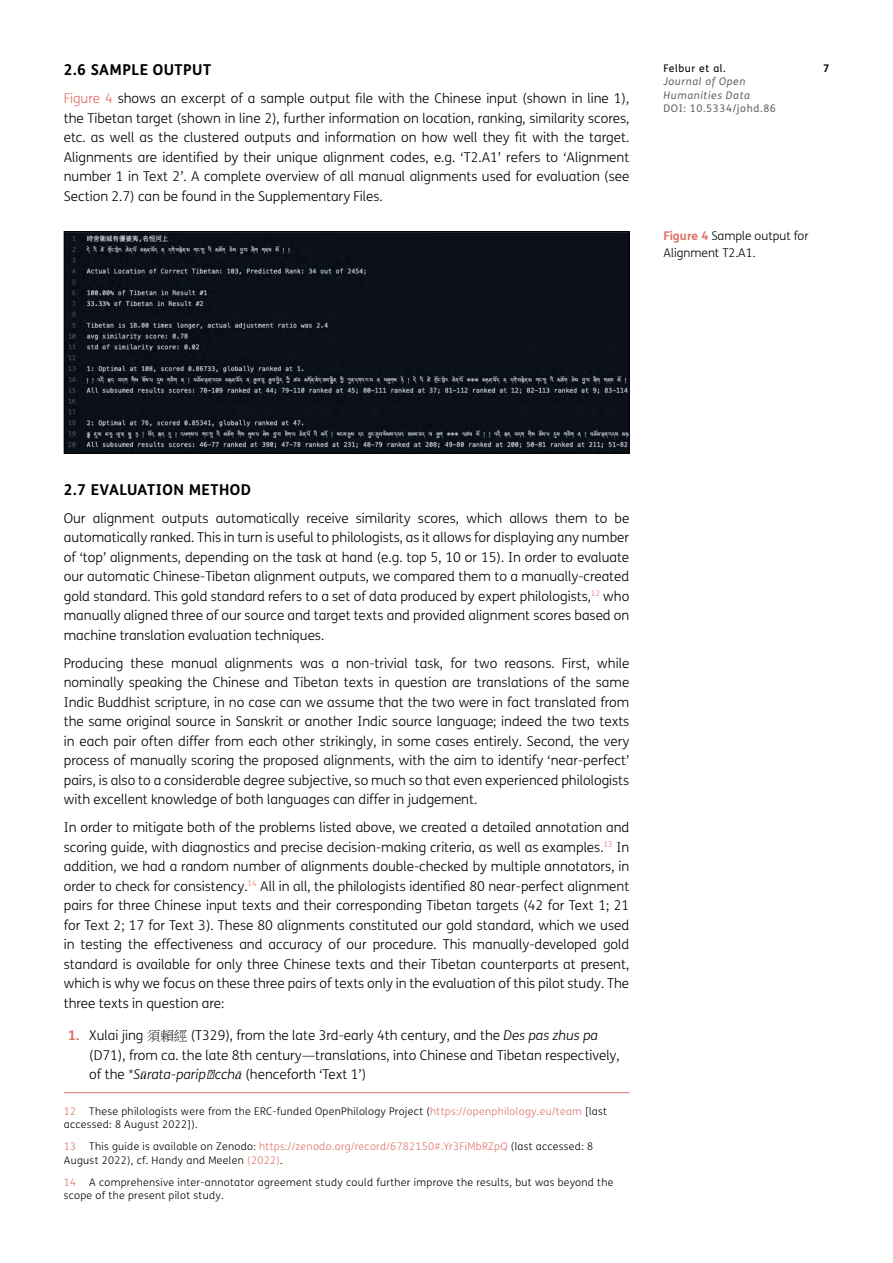
<style>
.page{position:relative;width:893px;height:1263px;background:#fff}
.page>*{position:absolute;margin:0;border:0;box-sizing:border-box;transform-origin:0 0}
.t1{font:700 15px "FS Me";letter-spacing:.03em;color:#000}
.Body_Copy{font:300 13.5px/19.5px "FS Me";color:#000;text-align:justify}
.Figure_copy{font:300 12px/16.5px "FS Me";color:#000}
.Footnote{font:300 10.5px/13.5px "FS Me";letter-spacing:.03em;color:#000}
.t2{font:italic 10.5px/13.5px "FS Me";letter-spacing:.06em;color:#636466}
.t3{font:10.5px "FS Me";letter-spacing:.06em;color:#636466}
.t4{font:10.5px "FS Me";letter-spacing:.06em;color:#000}
.Footnote-2{font:300 10.5px "FS Me";color:#e07368}
.t5{font:700 10.5px "FS Me";color:#000}
.s1{color:#e07368}
.s2{font-weight:700;color:#e07368}
.s3{font-family:"P Ming Li U";font-weight:400}
.s4{font-style:italic}
.s5{font-family:"STIX";font-weight:400;font-style:italic}
.s6{font-family:"Cambria Math";font-weight:400;font-style:italic}
</style>
<div class="page">
<hr style="left:64px;top:1092px;width:565px;height:1px;background:#e07368">
<img style="left:66px;top:233px;width:562px;height:219px">
<div style="left:64px;top:231px;width:566px;height:223px;border:1px solid #000"></div>
<h2 class="t1" style="left:64px;top:60px;width:149px">2.6 SAMPLE OUTPUT</h2>
<p class="Body_Copy" style="left:64px;top:89px;width:567px"><span class="s1">Figure 4</span> shows an excerpt of a sample output file with the Chinese input (shown in line 1), the Tibetan target (shown in line 2), further information on location, ranking, similarity scores, etc. as well as the clustered outputs and information on how well they fit with the target.<br>Alignments are identified by their unique alignment codes, e.g. ‘T2.A1’ refers to ‘Alignment number 1 in Text 2’. A complete overview of all manual alignments used for evaluation (see Section 2.7) can be found in the Supplementary Files.</p>
<p class="t4" style="left:663px;top:62px;width:64px">Felbur et al.</p>
<p class="t5" style="left:823px;top:61px;width:8px">7</p>
<p class="t2" style="left:663px;top:75px;width:88px">Journal of Open<br>Humanities Data</p>
<p class="t3" style="left:663px;top:102px;width:114px">DOI: 10.5334/johd.86</p>
<p class="Figure_copy" style="left:663px;top:228px;width:147px"><span class="s2">Figure 4</span> Sample output for<br>Alignment T2.A1.</p>
<h2 class="t1" style="left:64px;top:480px;width:189px">2.7 EVALUATION METHOD</h2>
<p class="Body_Copy" style="left:64px;top:509px;width:567px">Our alignment outputs automatically receive similarity scores, which allows them to be automatically ranked. This in turn is useful to philologists, as it allows for displaying any number of ‘top’ alignments, depending on the task at hand (e.g. top 5, 10 or 15). In order to evaluate our automatic Chinese-Tibetan alignment outputs, we compared them to a manually-created gold standard. This gold standard refers to a set of data produced by expert philologists,<sup>12</sup> who manually aligned three of our source and target texts and provided alignment scores based on machine translation evaluation techniques.</p>
<p class="Body_Copy" style="left:64px;top:654px;width:567px">Producing these manual alignments was a non-trivial task, for two reasons. First, while nominally speaking the Chinese and Tibetan texts in question are translations of the same Indic Buddhist scripture, in no case can we assume that the two were in fact translated from the same original source in Sanskrit or another Indic source language; indeed the two texts in each pair often differ from each other strikingly, in some cases entirely. Second, the very process of manually scoring the proposed alignments, with the aim to identify ‘near-perfect’ pairs, is also to a considerable degree subjective, so much so that even experienced philologists with excellent knowledge of both languages can differ in judgement.</p>
<p class="Body_Copy" style="left:64px;top:818px;width:567px">In order to mitigate both of the problems listed above, we created a detailed annotation and scoring guide, with diagnostics and precise decision-making criteria, as well as examples.<sup>13</sup> In addition, we had a random number of alignments double-checked by multiple annotators, in order to check for consistency.<sup>14</sup> All in all, the philologists identified 80 near-perfect alignment pairs for three Chinese input texts and their corresponding Tibetan targets (42 for Text 1; 21 for Text 2; 17 for Text 3). These 80 alignments constituted our gold standard, which we used in testing the effectiveness and accuracy of our procedure. This manually-developed gold standard is available for only three Chinese texts and their Tibetan counterparts at present, which is why we focus on these three pairs of texts only in the evaluation of this pilot study. The three texts in question are:</p>
<p class="Body_Copy" style="left:89px;top:1026px;width:532px;text-align:left;text-indent:-21px"><span class="s2">1.</span> Xulai jing <span class="s3">須賴經</span> (T329), from the late 3rd-early 4th century, and the <span class="s4">Des pas zhus pa </span>(D71), from ca. the late 8th century—translations, into Chinese and Tibetan respectively, of the <span class="s4">*S</span><span class="s5">ū</span><span class="s4">rata-parip</span><span class="s6">ṛ</span><span class="s4">cch</span><span class="s5">ā</span> (henceforth ‘Text 1’)</p>
<p class="Footnote-2" style="left:64px;top:1105px;width:14px">12</p>
<p class="Footnote" style="left:64px;top:1104px;width:545px;text-indent:26px">These philologists were from the ERC-funded OpenPhilology Project (<span class="s1">https://openphilology.eu/team</span> [last accessed: 8 August 2022]).</p>
<p class="Footnote-2" style="left:64px;top:1140px;width:14px">13</p>
<p class="Footnote" style="left:64px;top:1140px;width:531px;text-indent:26px">This guide is available on Zenodo: <span class="s1">https://zenodo.org/record/6782150#.Yr3FiMbRZpQ</span> (last accessed: 8<br>August 2022), cf. Handy and Meelen <span class="s1">(2022)</span>.</p>
<p class="Footnote-2" style="left:64px;top:1176px;width:14px">14</p>
<p class="Footnote" style="left:64px;top:1175px;width:551px;text-indent:26px">A comprehensive inter-annotator agreement study could further improve the results, but was beyond the scope of the present pilot study.</p>
</div>
